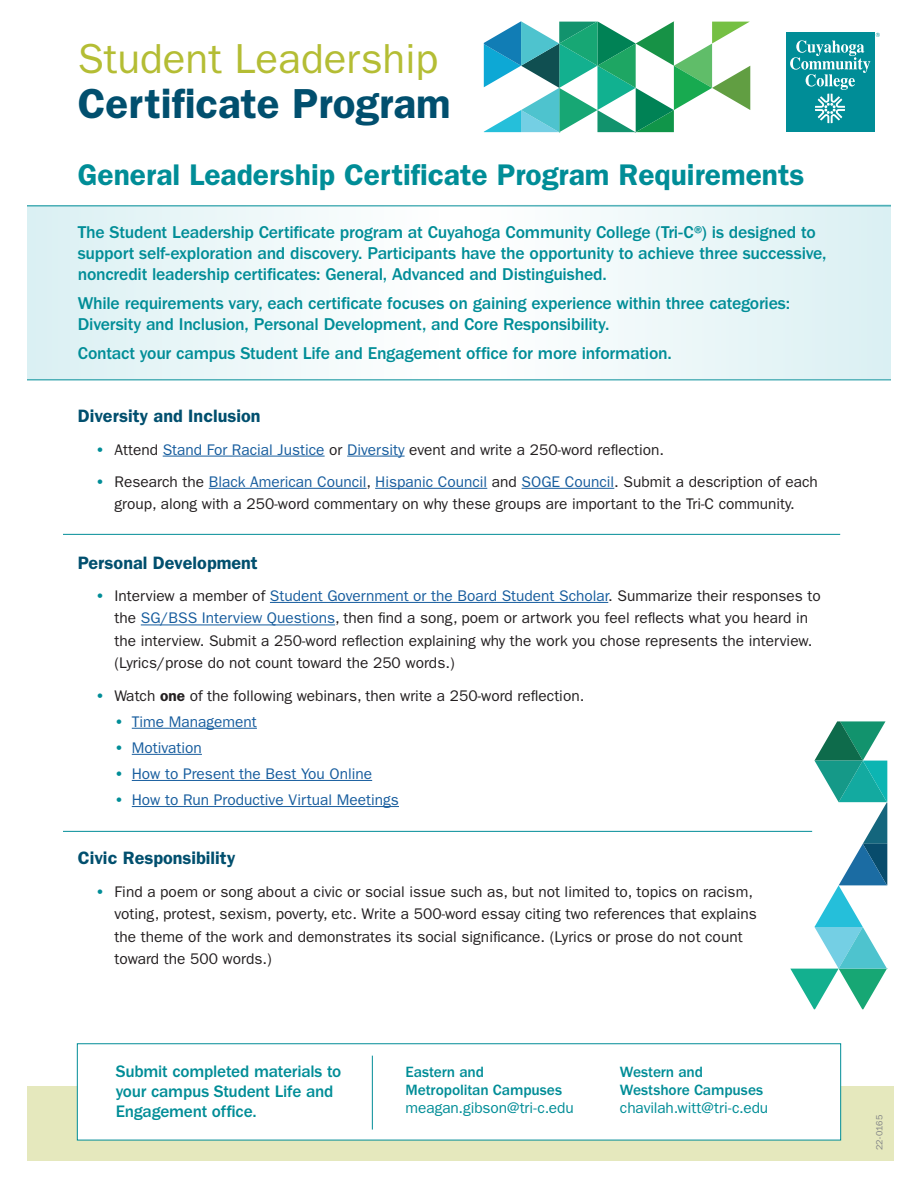
<style>
.page{position:relative;width:918px;height:1188px;background:#fff}
.page>*{position:absolute;margin:0;border:0;box-sizing:border-box;transform-origin:0 0}
.t1{font:600 42.15px "ITC Franklin Gothic Std";color:#014f6e}
.t2{font:42.15px "ITC Franklin Gothic Std";color:#b4bd34}
.t3{font:600 30px "ITC Franklin Gothic Std";color:#008d97}
.t4{font:600 18px "ITC Franklin Gothic Std";color:#014f6e}
.t5{font:500 17.7px/21px "ITC Franklin Gothic Std";letter-spacing:-.015em;color:#008d97}
.t6{font:500 17.25px/20.2px "ITC Franklin Gothic Std";letter-spacing:-.015em;color:#008d97}
.t7{font:15.45px/22.5px "ITC Franklin Gothic Std";color:#231f20}
.t8{font:15.45px "ITC Franklin Gothic Std";color:#175d9e}
.t9{font:500 15.45px/18px "ITC Franklin Gothic Std";letter-spacing:-.005em;color:#008d97}
.t10{font:15.45px "ITC Franklin Gothic Std";letter-spacing:-.005em;color:#008d97}
.t11{font:9px "ITC Franklin Gothic Std";letter-spacing:.015em;color:#808285}
.s1{font-weight:600;color:#008d97}
.s2{color:#175d9e}
.s3{font-weight:600}
</style>
<div class="page">
<div style="left:478px;top:204px;width:413px;height:175px;background:linear-gradient(to right,#fdfefe,#d9eff2)"></div>
<div style="left:27px;top:205px;width:413px;height:175px;background:linear-gradient(to right,#daf0f3,#fefefe)"></div>
<svg style="left:790px;top:721px;width:98px;height:288px"></svg>
<div style="left:27px;top:1086px;width:866px;height:75px;background:#e5e8bd"></div>
<div style="left:786px;top:32px;width:88px;height:100px;background:#008d97"></div>
<svg style="left:790px;top:40px;width:80px;height:83px"></svg>
<svg style="left:876px;top:33px;width:4px;height:4px"></svg>
<hr style="left:27px;top:205px;width:864px;height:1px;background:#008d97">
<hr style="left:27px;top:379px;width:864px;height:1px;background:#008d97">
<hr style="left:163px;top:456px;width:162px;height:1px;background:#175d9e">
<hr style="left:347px;top:456px;width:58px;height:1px;background:#175d9e">
<hr style="left:209px;top:488px;width:158px;height:1px;background:#175d9e">
<hr style="left:375px;top:488px;width:112px;height:1px;background:#175d9e">
<hr style="left:522px;top:488px;width:92px;height:1px;background:#175d9e">
<hr style="left:270px;top:602px;width:338px;height:1px;background:#175d9e">
<hr style="left:141px;top:625px;width:194px;height:1px;background:#175d9e">
<hr style="left:132px;top:728px;width:125px;height:1px;background:#175d9e">
<hr style="left:132px;top:754px;width:70px;height:1px;background:#175d9e">
<hr style="left:132px;top:780px;width:240px;height:1px;background:#175d9e">
<hr style="left:132px;top:806px;width:267px;height:1px;background:#175d9e">
<div style="left:77px;top:1043px;width:764px;height:98px;background:#fff"></div>
<hr style="left:372px;top:1056px;width:1px;height:74px;background:#008d97">
<hr style="left:63px;top:534px;width:777px;height:1px;background:#008d97">
<hr style="left:63px;top:831px;width:749px;height:1px;background:#008d97">
<svg style="left:484px;top:22px;width:266px;height:110px"></svg>
<h1 class="t2" style="left:78px;top:34px;width:362px">Student Leadership</h1>
<h1 class="t1" style="left:78px;top:78px;width:374px">Certificate Program</h1>
<h2 class="t3" style="left:78px;top:157px;width:728px">General Leadership Certificate Program Requirements</h2>
<p class="t5" style="left:78px;top:222px;width:750px">The Student Leadership Certificate program at Cuyahoga Community College (Tri-C®) is designed to support self-exploration and discovery. Participants have the opportunity to achieve three successive, noncredit leadership certificates: General, Advanced and Distinguished.</p>
<p class="t5" style="left:78px;top:293px;width:714px">While requirements vary, each certificate focuses on gaining experience within three categories:<br>Diversity and Inclusion, Personal Development, and Core Responsibility.</p>
<p class="t5" style="left:78px;top:342px;width:596px">Contact your campus Student Life and Engagement office for more information.</p>
<p class="t4" style="left:78px;top:406px;width:184px">Diversity and Inclusion</p>
<p class="t7" style="left:96px;top:438px;width:570px"><span class="s1">•</span> Attend <span class="s2">Stand For Racial Justice</span> or <span class="s2">Diversity</span> event and write a 250-word reflection.</p>
<p class="t7" style="left:96px;top:470px;width:724px;text-align:center"><span class="s1">•</span> Research the <span class="s2">Black American Council</span>, <span class="s2">Hispanic Council</span> and <span class="s2">SOGE Council</span>. Submit a description of each group, along with a 250-word commentary on why these groups are important to the Tri-C community.</p>
<p class="t4" style="left:78px;top:552px;width:181px">Personal Development</p>
<p class="t7" style="left:115px;top:585px;width:708px;text-indent:-19px"><span class="s1">•</span> Interview a member of <span class="s2">Student Government or the Board Student Scholar</span>. Summarize their responses to the <span class="s2">SG/BSS Interview Questions</span>, then find a song, poem or artwork you feel reflects what you heard in the interview. Submit a 250-word reflection explaining why the work you chose represents the interview. (Lyrics/prose do not count toward the 250 words.)</p>
<p class="t7" style="left:96px;top:684px;width:490px"><span class="s1">•</span> Watch <span class="s3">one</span> of the following webinars, then write a 250-word reflection.</p>
<p class="t8" style="left:115px;top:713px;width:144px"><span class="s1">•</span> Time Management</p>
<p class="t8" style="left:114px;top:739px;width:89px"><span class="s1">•</span> Motivation</p>
<p class="t8" style="left:114px;top:765px;width:259px"><span class="s1">•</span> How to Present the Best You Online</p>
<p class="t8" style="left:114px;top:791px;width:286px"><span class="s1">•</span> How to Run Productive Virtual Meetings</p>
<p class="t4" style="left:78px;top:848px;width:159px">Civic Responsibility</p>
<p class="t7" style="left:115px;top:880px;width:644px;text-indent:-19px"><span class="s1">•</span> Find a poem or song about a civic or social issue such as, but not limited to, topics on racism, voting, protest, sexism, poverty, etc. Write a 500-word essay citing two references that explains the theme of the work and demonstrates its social significance. (Lyrics or prose do not count toward the 500 words.)</p>
<p class="t6" style="left:116px;top:1061px;width:227px">Submit completed materials to your campus Student Life and<br>Engagement office.</p>
<p class="t9" style="left:406px;top:1063px;width:158px">Eastern and<br>Metropolitan Campuses</p>
<p class="t10" style="left:406px;top:1099px;width:170px">meagan.gibson@tri-c.edu</p>
<p class="t9" style="left:620px;top:1063px;width:145px">Western and<br>Westshore Campuses</p>
<p class="t10" style="left:620px;top:1099px;width:150px">chavilah.witt@tri-c.edu</p>
<p class="t11" style="left:874px;top:1150px;width:37px;rotate:-90deg">22-0165</p>
</div>
